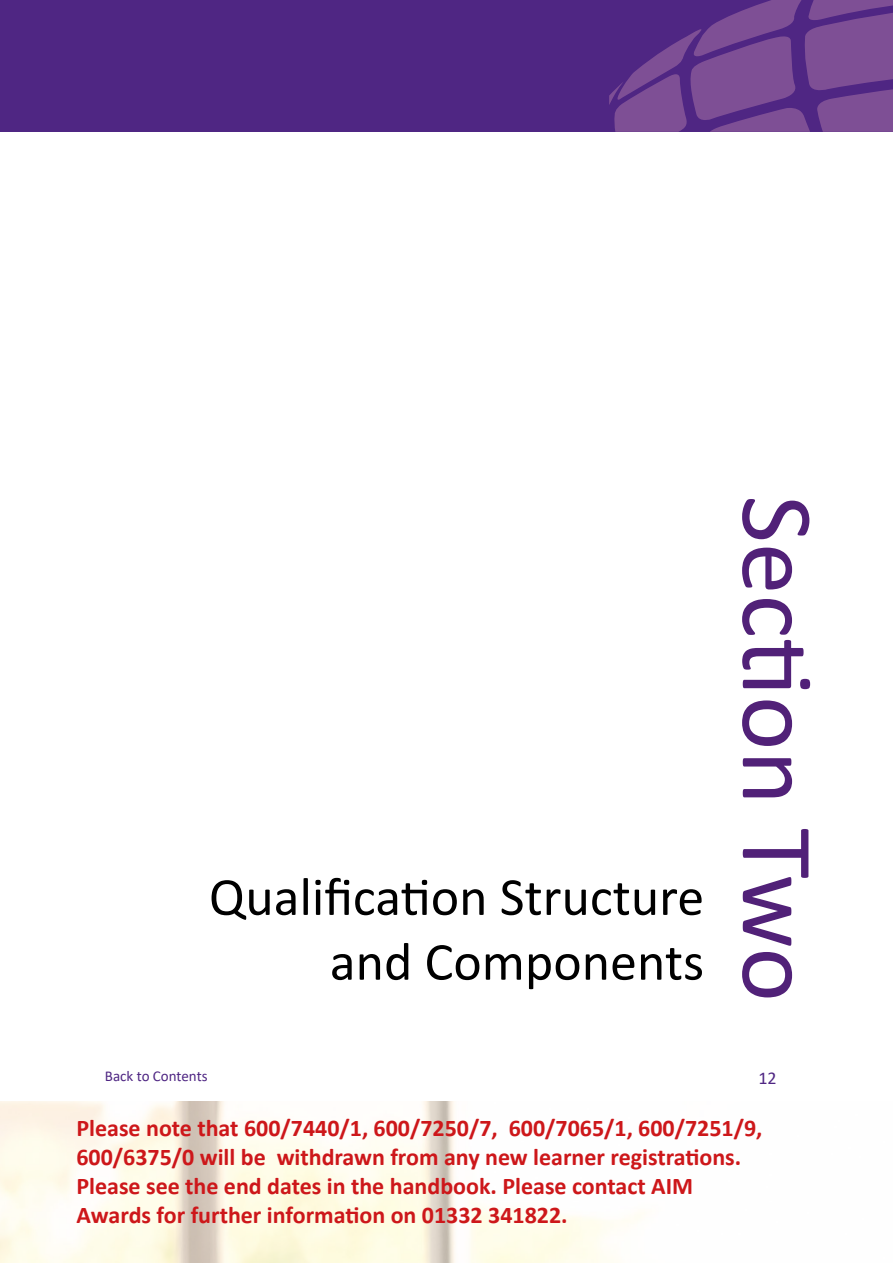
<style>
.page{position:relative;width:893px;height:1263px;background:#fff}
.page>*{position:absolute;margin:0;border:0;box-sizing:border-box;transform-origin:0 0}
.t1{font:103.5px "Calibri";color:#512178}
.t2{font:54px/64.8px "Calibri";color:#000;text-align:right}
.t3{font:700 24px/28.8px "Calibri";color:#cd171a}
.t4{font:18px "Calibri";color:#4f2683}
.t5{font:15px "Calibri";color:#4f2683}
</style>
<div class="page">
<div style="left:0;top:0;width:893px;height:132px;background:#4f2683"></div>
<svg style="left:609px;top:0;width:284px;height:132px"></svg>
<img style="left:0;top:1101px;width:641px;height:162px">
<h2 class="t2" style="left:209px;top:863px;width:497px">Qualification Structure and Components</h2>
<h1 class="t1" style="left:849px;top:495px;width:508px;rotate:90deg">Section Two</h1>
<p class="t5" style="left:105px;top:1066px;width:104px">Back to Contents</p>
<p class="t4" style="left:758px;top:1065px;width:20px">12</p>
<p class="t3" style="left:76px;top:1114px;width:687px">Please note that 600/7440/1, 600/7250/7, 600/7065/1, 600/7251/9, 600/6375/0 will be withdrawn from any new learner registrations.<br>Please see the end dates in the handbook. Please contact AIM Awards for further information on 01332 341822.</p>
</div>
